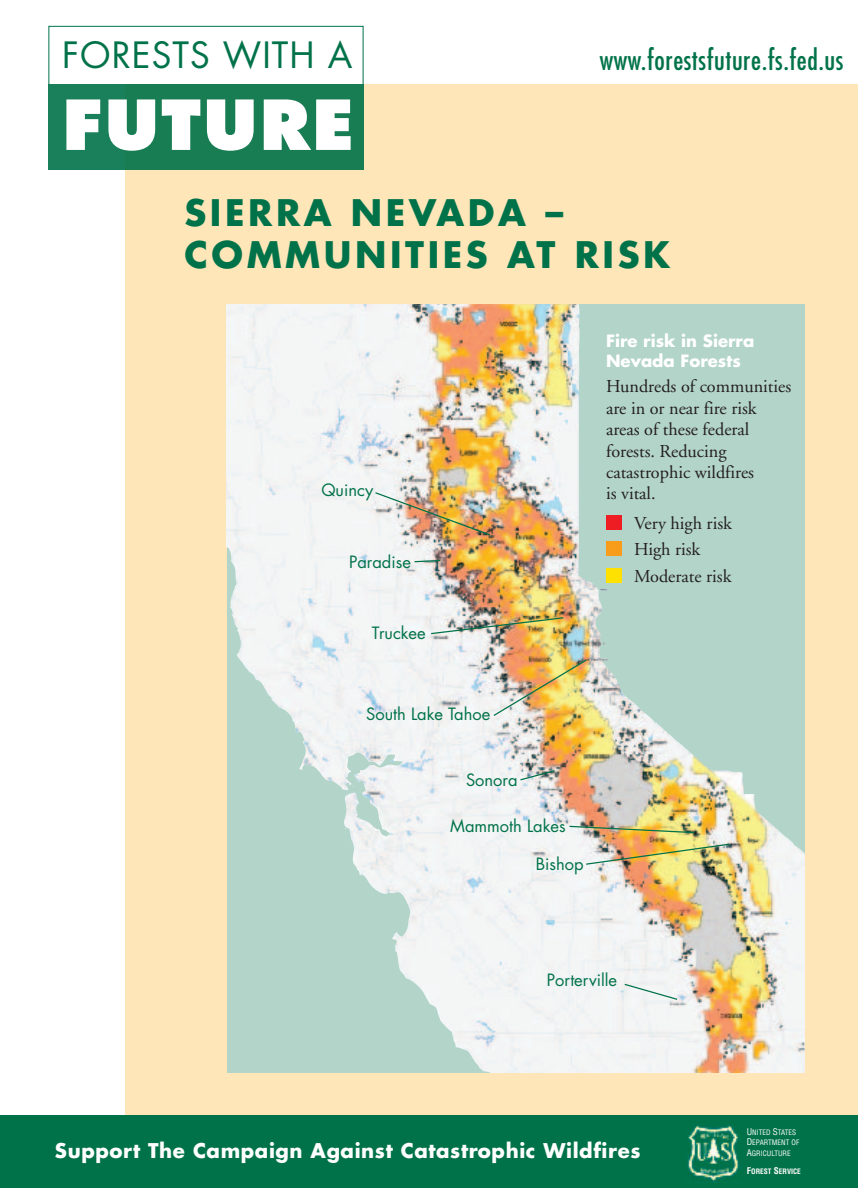
<style>
.page{position:relative;width:858px;height:1188px;background:#fff}
.page>*{position:absolute;margin:0;border:0;box-sizing:border-box;transform-origin:0 0}
.t1{font:800 66.9px "Futura";letter-spacing:.03em;color:#fff}
.t2{font:700 35.55px/42.3px "Futura";letter-spacing:.1em;color:#007249}
.t3{font:35.25px "Futura";letter-spacing:.03em;color:#007249}
.t4{font:condensed 27.45px "Futura";letter-spacing:.02em;color:#007249}
.t5{font:700 19.8px "Futura";letter-spacing:.03em;color:#fff}
.t6{font:18.15px/21.5px "Adobe Garamond";color:#231f20}
.t7{font:16.5px "Futura";color:#007249}
.t8{font:700 16.5px/19.8px "Futura";color:#fff}
.t9{font:condensed 7.35px/10.5px "Helvetica";color:#fff}
.t10{font:700 condensed 7.35px "Helvetica";color:#fff}
.s1{font-size:9px}
</style>
<div class="page">
<div style="left:125px;top:85px;width:733px;height:1030px;background:#fee6b9"></div>
<div style="left:48px;top:26px;width:316px;height:59px;border:1px solid #007249"></div>
<div style="left:48px;top:85px;width:316px;height:85px;background:#197d54"></div>
<div style="left:0;top:1115px;width:858px;height:73px;background:#007249"></div>
<div style="left:227px;top:305px;width:578px;height:768px;background:#007249;opacity:.3"></div>
<img style="left:268px;top:305px;width:537px;height:768px">
<div style="left:606px;top:515px;width:15px;height:15px;background:#ee1d23"></div>
<div style="left:606px;top:542px;width:15px;height:14px;background:#f89c1c"></div>
<div style="left:606px;top:568px;width:15px;height:15px;background:#ffe101"></div>
<img style="left:492px;top:658px;width:96px;height:59px">
<img style="left:430px;top:616px;width:135px;height:19px">
<img style="left:374px;top:491px;width:117px;height:45px">
<img style="left:585px;top:843px;width:145px;height:23px">
<svg style="left:568px;top:825px;width:127px;height:9px"></svg>
<svg style="left:519px;top:769px;width:37px;height:12px"></svg>
<svg style="left:413px;top:559px;width:29px;height:4px"></svg>
<svg style="left:623px;top:983px;width:56px;height:18px"></svg>
<img style="left:687px;top:1126px;width:53px;height:56px">
<p class="t3" style="left:62px;top:31px;width:292px">FORESTS WITH A</p>
<p class="t1" style="left:62px;top:84px;width:293px">FUTURE</p>
<p class="t4" style="left:600px;top:42px;width:245px">www.forestsfuture.fs.fed.us</p>
<p class="t2" style="left:184px;top:190px;width:487px">SIERRA NEVADA –<br>COMMUNITIES AT RISK</p>
<p class="t7" style="left:321px;top:479px;width:53px">Quincy</p>
<p class="t7" style="left:349px;top:550px;width:63px">Paradise</p>
<p class="t7" style="left:372px;top:621px;width:55px">Truckee</p>
<p class="t8" style="left:606px;top:331px;width:150px">Fire risk in Sierra<br>Nevada Forests</p>
<p class="t6" style="left:606px;top:376px;width:187px">Hundreds of communities are in or near fire risk areas of these federal forests. Reducing catastrophic wildfires<br>is vital.</p>
<p class="t6" style="left:634px;top:510px;width:99px;line-height:26.4px">Very high risk<br>High risk<br>Moderate risk</p>
<p class="t7" style="left:366px;top:703px;width:126px">South Lake Tahoe</p>
<p class="t7" style="left:466px;top:769px;width:53px">Sonora</p>
<p class="t7" style="left:450px;top:814px;width:117px">Mammoth Lakes</p>
<p class="t7" style="left:536px;top:853px;width:49px">Bishop</p>
<p class="t7" style="left:547px;top:969px;width:72px">Porterville</p>
<p class="t5" style="left:55px;top:1137px;width:587px">Support The Campaign Against Catastrophic Wildfires</p>
<p class="t9" style="left:747px;top:1127px;width:54px"><span class="s1">U</span>NITED <span class="s1">S</span>TATES<br><span class="s1">D</span>EPARTMENT OF<br><span class="s1">A</span>GRICULTURE</p>
<p class="t10" style="left:747px;top:1167px;width:56px"><span class="s1">F</span>OREST <span class="s1">S</span>ERVICE</p>
</div>
